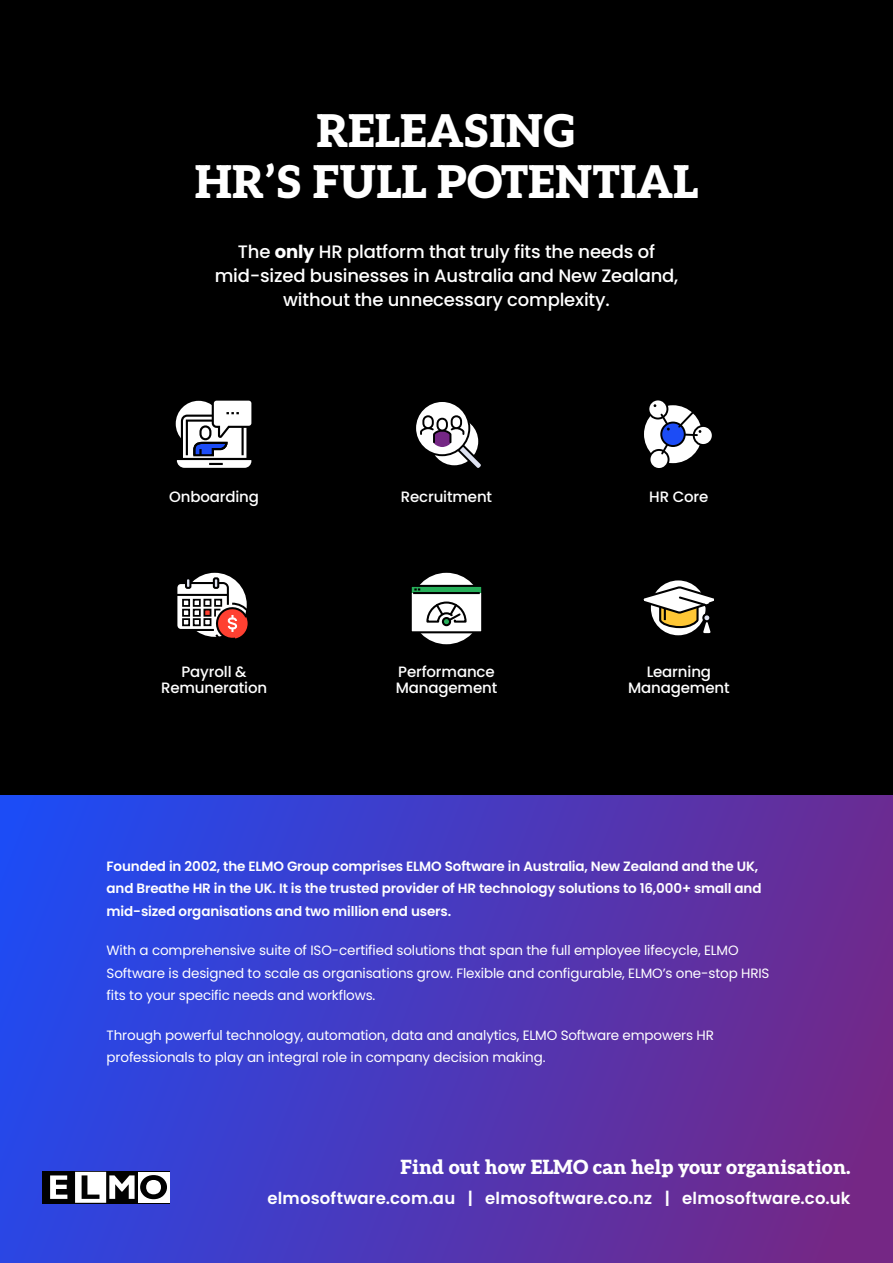
<style>
.page{position:relative;width:893px;height:1263px;background:#000}
.page>*{position:absolute;margin:0;border:0;box-sizing:border-box;transform-origin:0 0}
.t1{font:900 45px/51px "Aleo";color:#fff;text-align:center}
.t2{font:900 19.5px "Aleo";color:#fff}
.t3{font:500 18px/24px "Poppins";letter-spacing:-.01em;color:#fff;text-align:center}
.t4{font:600 16.5px "Poppins";letter-spacing:.01em;color:#fff}
.t5{font:500 15px/16.6px "Poppins";letter-spacing:-.01em;color:#fff;text-align:center}
.t6{font:13.5px/22.5px "Poppins";letter-spacing:-.01em;color:#fff}
.t7{font:600 13.5px/22.5px "Poppins";letter-spacing:-.01em;color:#fff}
.s1{font-weight:700}
</style>
<div class="page">
<div style="left:0;top:795px;width:893px;height:468px;background:linear-gradient(to right,#2249ee,#732888)"></div>
<svg style="left:175px;top:400px;width:77px;height:68px"></svg>
<div style="left:183px;top:573px;width:64px;height:64px;background:#fff;border-radius:50%"></div>
<svg style="left:177px;top:581px;width:71px;height:58px"></svg>
<div style="left:213px;top:577px;width:6px;height:12px;border:2px solid #000;border-radius:2px"></div>
<div style="left:185px;top:577px;width:6px;height:12px;border:2px solid #000;border-radius:2px"></div>
<svg style="left:416px;top:402px;width:65px;height:66px"></svg>
<svg style="left:411px;top:573px;width:71px;height:71px"></svg>
<div style="left:411px;top:586px;width:71px;height:46px;background:#fff"></div>
<div style="left:410px;top:585px;width:73px;height:48px;border:2px solid #000"></div>
<hr style="left:413px;top:592px;width:67px;height:2px;background:#000">
<svg style="left:411px;top:586px;width:71px;height:7px"></svg>
<div style="left:442px;top:617px;width:9px;height:9px;border:2px solid #000;border-radius:50%"></div>
<svg style="left:426px;top:601px;width:41px;height:23px"></svg>
<div style="left:644px;top:405px;width:58px;height:58px;background:#fff;border-radius:50%"></div>
<svg style="left:648px;top:399px;width:19px;height:19px"></svg>
<div style="left:647px;top:398px;width:21px;height:21px;border:2px solid #000;border-radius:50%"></div>
<div style="left:649px;top:450px;width:20px;height:19px;background:#fff;border-radius:50%"></div>
<div style="left:648px;top:449px;width:21px;height:21px;border:2px solid #000;border-radius:50%"></div>
<div style="left:694px;top:426px;width:19px;height:19px;background:#fff;border-radius:50%"></div>
<div style="left:693px;top:425px;width:21px;height:21px;border:2px solid #000;border-radius:50%"></div>
<div style="left:693px;top:401px;width:11px;height:11px;border:2px solid #000;border-radius:50%"></div>
<svg style="left:654px;top:404px;width:47px;height:52px"></svg>
<svg style="left:643px;top:580px;width:71px;height:56px"></svg>
<div style="left:703px;top:614px;width:7px;height:7px;background:#dee2f1;border-radius:50%"></div>
<div style="left:702px;top:613px;width:9px;height:9px;border:2px solid #000;border-radius:50%"></div>
<div style="left:43px;top:1171px;width:127px;height:32px;background:#010101"></div>
<div style="left:138px;top:1172px;width:31px;height:31px;background:#fff"></div>
<div style="left:75px;top:1172px;width:31px;height:31px;background:#fff"></div>
<svg style="left:82px;top:1175px;width:17px;height:24px"></svg>
<svg style="left:50px;top:1175px;width:17px;height:24px"></svg>
<svg style="left:109px;top:1175px;width:58px;height:24px"></svg>
<h1 class="t1" style="left:195px;top:103px;width:505px">RELEASING<br>HR’S FULL POTENTIAL</h1>
<h3 class="t3" style="left:215px;top:240px;width:465px">The <span class="s1">only</span> HR platform that truly fits the needs of mid-sized businesses in Australia and New Zealand, without the unnecessary complexity.</h3>
<p class="t5" style="left:169px;top:489px;width:91px">Onboarding</p>
<p class="t5" style="left:161px;top:663px;width:108px">Payroll &amp;<br>Remuneration</p>
<p class="t5" style="left:401px;top:489px;width:93px">Recruitment</p>
<p class="t5" style="left:396px;top:663px;width:103px;text-align:left">Performance<br>Management</p>
<p class="t5" style="left:649px;top:489px;width:61px">HR Core</p>
<p class="t5" style="left:628px;top:663px;width:103px">Learning<br>Management</p>
<p class="t7" style="left:107px;top:855px;width:656px">Founded in 2002, the ELMO Group comprises ELMO Software in Australia, New Zealand and the UK, and Breathe HR in the UK. It is the trusted provider of HR technology solutions to 16,000+ small and mid-sized organisations and two million end users.</p>
<p class="t6" style="left:107px;top:939px;width:664px">With a comprehensive suite of ISO-certified solutions that span the full employee lifecycle, ELMO<br>Software is designed to scale as organisations grow. Flexible and configurable, ELMO’s one-stop HRIS fits to your specific needs and workflows.</p>
<p class="t6" style="left:107px;top:1024px;width:609px">Through powerful technology, automation, data and analytics, ELMO Software empowers HR professionals to play an integral role in company decision making.</p>
<h2 class="t2" style="left:401px;top:1151px;width:451px">Find out how ELMO can help your organisation.</h2>
<p class="t4" style="left:267px;top:1188px;width:584px">elmosoftware.com.au | elmosoftware.co.nz | elmosoftware.co.uk</p>
</div>
